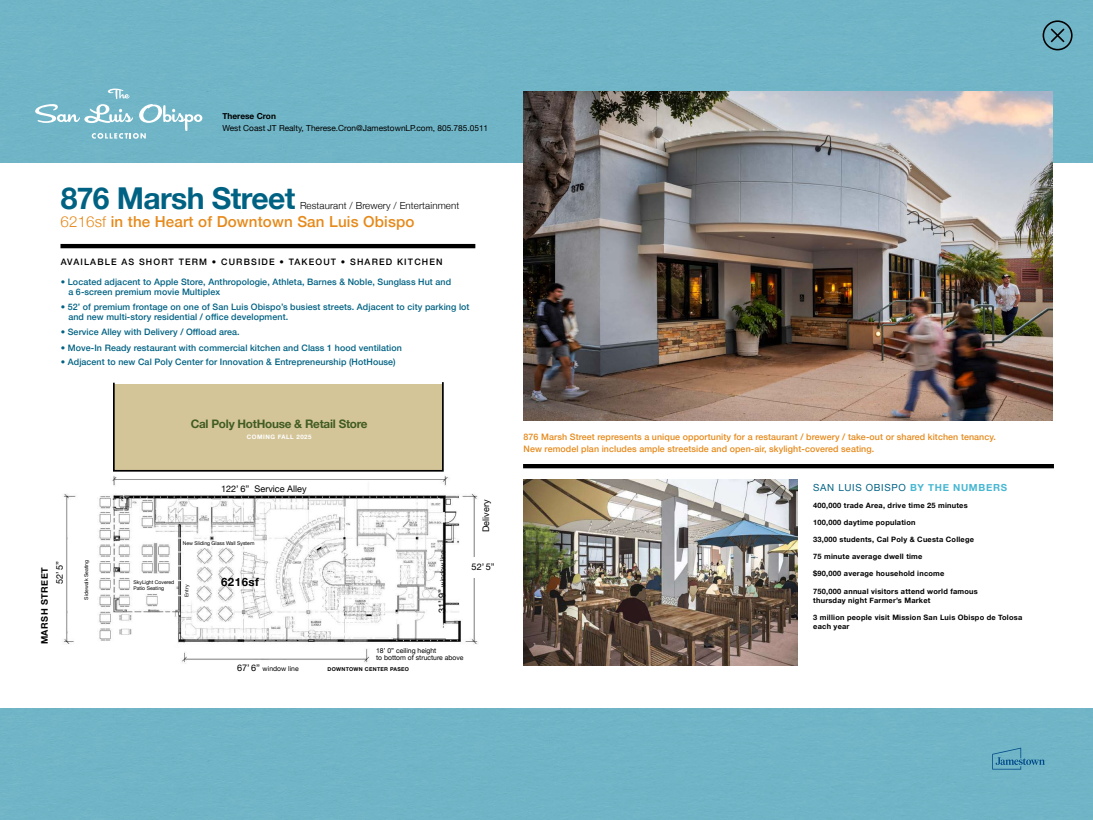
<style>
.page{position:relative;width:1093px;height:820px;background:#fff}
.page>*{position:absolute;margin:0;border:0;box-sizing:border-box;transform-origin:0 0}
.t1{font:700 30.08px "Helvetica Neue";letter-spacing:-.02em;color:#006283}
.t2{font:500 15.16px "Helvetica Neue";letter-spacing:.01em;color:#e68a1b}
.t3{font:700 11.68px "Helvetica Neue";letter-spacing:-.02em;color:#415c22}
.t4{font:700 11.4px "Helvetica Neue";letter-spacing:.05em;color:#000}
.t5{font:300 9.76px "Helvetica Neue";letter-spacing:.01em;color:#000}
.t6{font:9.76px "Helvetica Neue";letter-spacing:.07em;color:#006283}
.t7{font:9.12px "Helvetica Neue";color:#000}
.t8{font:700 9.12px "Helvetica Neue";letter-spacing:.05em;color:#000}
.t9{font:500 8.88px/9.8px "Helvetica Neue";letter-spacing:.01em;color:#006283}
.t10{font:500 8.88px/11.6px "Helvetica Neue";letter-spacing:.01em;color:#e68a1b}
.t11{font:500 8.88px "Helvetica Neue";letter-spacing:.13em;color:#000}
.t12{font:8.32px "Helvetica Neue";color:#000}
.t13{font:700 8.32px "Helvetica Neue";color:#000}
.t14{font:700 7.4px/9.1px "Helvetica Neue";letter-spacing:.03em;color:#000}
.t15{font:6.84px/6.8px "Helvetica Neue";color:#000}
.t16{font:700 6.08px "Helvetica Neue";letter-spacing:.08em;color:#fff}
.t17{font:700 5.32px "Helvetica Neue";letter-spacing:.05em;color:#000}
.t18{font:5.16px/6.2px "Helvetica Neue";color:#000}
.s1{font-weight:300}
.s2{font-size:9.12px}
.s3{font-weight:700;color:#48b7d2}
</style>
<div class="page">
<div style="left:0;top:0;width:1093px;height:54px;background:#70b5c7"></div>
<div style="left:0;top:708px;width:1093px;height:111px;background:#6fb5c7"></div>
<svg style="left:992px;top:747px;width:53px;height:22px"></svg>
<div style="left:1042px;top:20px;width:30px;height:30px;border:2px solid #000;border-radius:50%"></div>
<svg style="left:1049px;top:27px;width:17px;height:17px"></svg>
<div style="left:0;top:54px;width:1093px;height:108px;background:#70b5c7"></div>
<hr style="left:60px;top:244px;width:415px;height:4px;background:#000">
<hr style="left:523px;top:464px;width:531px;height:4px;background:#000">
<svg style="left:35px;top:89px;width:167px;height:50px"></svg>
<img style="left:523px;top:479px;width:274px;height:186px">
<img style="left:63px;top:476px;width:415px;height:188px">
<div style="left:472px;top:557px;width:35px;height:20px;background:#fff"></div>
<img style="left:524px;top:91px;width:528px;height:329px">
<div style="left:113px;top:382px;width:331px;height:90px;background:#d4c599"></div>
<p class="t13" style="left:222px;top:109px;width:55px">Therese Cron</p>
<p class="t12" style="left:222px;top:122px;width:267px">West Coast JT Realty, Therese.Cron@JamestownLP.com, 805.785.0511</p>
<h1 class="t1" style="left:61px;top:175px;width:236px">876 Marsh Street</h1>
<p class="t5" style="left:300px;top:198px;width:161px">Restaurant / Brewery / Entertainment</p>
<h2 class="t2" style="left:60px;top:209px;width:355px"><span class="s1">6216sf</span> in the Heart of Downtown San Luis Obispo</h2>
<p class="t11" style="left:61px;top:255px;width:383px">AVAILABLE AS SHORT TERM • CURBSIDE • TAKEOUT • SHARED KITCHEN</p>
<p class="t9" style="left:68px;top:276px;width:384px;text-indent:-8px">• Located adjacent to Apple Store, Anthropologie, Athleta, Barnes &amp; Noble, Sunglass Hut and a 6-screen premium movie Multiplex</p>
<p class="t9" style="left:68px;top:301px;width:403px;text-indent:-8px">• 52’ of premium frontage on one of San Luis Obispo’s busiest streets. Adjacent to city parking lot and new multi-story residential / office development.</p>
<p class="t9" style="left:61px;top:326px;width:180px">• Service Alley with Delivery / Offload area.</p>
<p class="t9" style="left:61px;top:342px;width:343px">• Move-In Ready restaurant with commercial kitchen and Class 1 hood ventilation</p>
<p class="t9" style="left:61px;top:356px;width:336px">• Adjacent to new Cal Poly Center for Innovation &amp; Entrepreneurship (HotHouse)</p>
<h3 class="t3" style="left:191px;top:414px;width:178px">Cal Poly HotHouse &amp; Retail Store</h3>
<p class="t16" style="left:247px;top:432px;width:66px">COMING FALL 2025</p>
<p class="t8" style="left:37px;top:644px;width:78px;rotate:-90deg">MARSH STREET</p>
<p class="t7" style="left:221px;top:481px;width:87px">122’ 6” Service Alley</p>
<p class="t18" style="left:183px;top:540px;width:73px">New Sliding Glass Wall System</p>
<p class="t7" style="left:479px;top:532px;width:34px;rotate:-90deg">Delivery</p>
<p class="t15" style="left:440px;top:613px;width:64px;rotate:-90deg"><span class="s2">31’ 9”</span> window line</p>
<p class="t18" style="left:83px;top:599px;width:41px;rotate:-90deg">Sidewalk Seating</p>
<p class="t7" style="left:53px;top:583px;width:25px;rotate:-90deg">52’ 5”</p>
<p class="t7" style="left:472px;top:559px;width:25px">52’ 5”</p>
<p class="t4" style="left:221px;top:572px;width:40px">6216sf</p>
<p class="t18" style="left:133px;top:579px;width:42px">SkyLight Covered<br>Patio Seating</p>
<p class="t18" style="left:184px;top:596px;width:13px;rotate:-90deg">Entry</p>
<p class="t15" style="left:237px;top:665px;width:63px"><span class="s2">67’ 6”</span> window line</p>
<p class="t15" style="left:376px;top:647px;width:89px">18’ 0” ceiling height<br>to bottom of structure above</p>
<p class="t17" style="left:328px;top:665px;width:83px">DOWNTOWN CENTER PASEO</p>
<p class="t10" style="left:523px;top:430px;width:474px">876 Marsh Street represents a unique opportunity for a restaurant / brewery / take-out or shared kitchen tenancy.<br>New remodel plan includes ample streetside and open-air, skylight-covered seating.</p>
<p class="t6" style="left:813px;top:480px;width:195px">SAN LUIS OBISPO <span class="s3">BY THE NUMBERS</span></p>
<p class="t14" style="left:813px;top:500px;width:156px">400,000 trade Area, drive time 25 minutes</p>
<p class="t14" style="left:813px;top:518px;width:104px">100,000 daytime population</p>
<p class="t14" style="left:813px;top:535px;width:162px">33,000 students, Cal Poly &amp; Cuesta College</p>
<p class="t14" style="left:813px;top:552px;width:111px">75 minute average dwell time</p>
<p class="t14" style="left:813px;top:569px;width:133px">$90,000 average household income</p>
<p class="t14" style="left:813px;top:586px;width:166px">750,000 annual visitors attend world famous thursday night Farmer’s Market</p>
<p class="t14" style="left:813px;top:612px;width:211px;line-height:8.7px">3 million people visit Mission San Luis Obispo de Tolosa each year</p>
</div>
